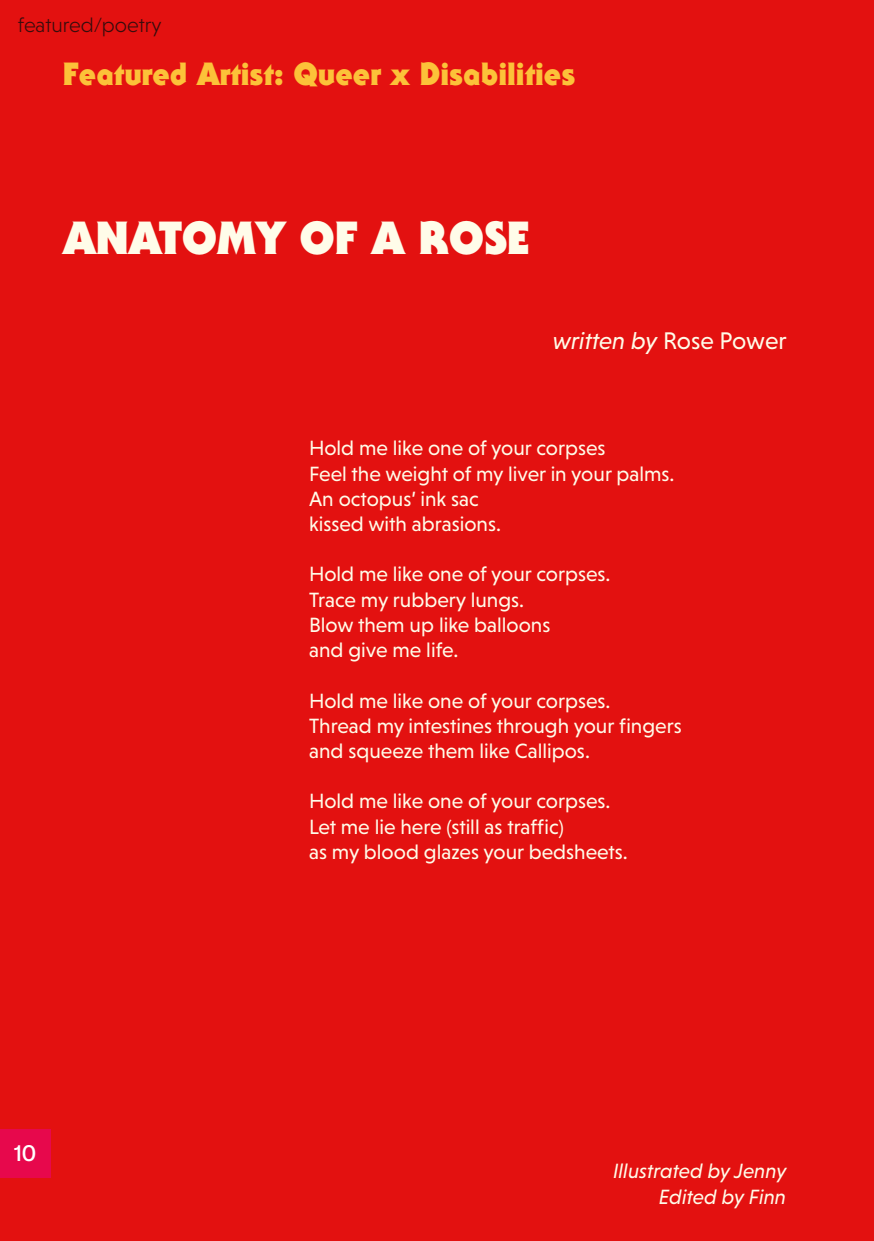
<style>
.page{position:relative;width:874px;height:1241px;background:#fff}
.page>*{position:absolute;margin:0;border:0;box-sizing:border-box;transform-origin:0 0}
.t1{font:900 45.5px "Serif Gothic Std";color:#fffce9}
.t2{font:900 31.5px "Serif Gothic Std";color:#fcc239}
.t3{font:italic 24.5px "Niveau Grotesk";color:#fffce9}
.t4{font:500 22.75px "PP Neue Montreal";color:#fff}
.t5{font:21px/25.2px "Niveau Grotesk";color:#fffce9}
.t6{font:italic 21px/25.2px "Niveau Grotesk";color:#fffce9;text-align:right}
.t7{font:300 21px "Niveau Grotesk";color:#350d0d}
.s1{font-style:normal}
</style>
<div class="page">
<div style="left:0;top:0;width:873px;height:1240px;background:#e31110"></div>
<div style="left:0;top:1129px;width:51px;height:48px;background:#e7084c"></div>
<p class="t7" style="left:18px;top:13px;width:145px">featured/poetry</p>
<h2 class="t2" style="left:63px;top:54px;width:513px">Featured Artist: Queer x Disabilities</h2>
<h1 class="t1" style="left:63px;top:209px;width:468px">ANATOMY OF A ROSE</h1>
<p class="t3" style="left:552px;top:326px;width:235px">written by <span class="s1">Rose Power</span></p>
<p class="t4" style="left:14px;top:1139px;width:24px">10</p>
<p class="t5" style="left:309px;top:435px;width:367px">Hold me like one of your corpses<br>Feel the weight of my liver in your palms.<br>An octopus’ ink sac<br>kissed with abrasions.</p>
<p class="t5" style="left:309px;top:561px;width:303px">Hold me like one of your corpses.<br>Trace my rubbery lungs.<br>Blow them up like balloons<br>and give me life.</p>
<p class="t5" style="left:309px;top:687px;width:374px">Hold me like one of your corpses.<br>Thread my intestines through your fingers and squeeze them like Callipos.</p>
<p class="t5" style="left:309px;top:788px;width:320px">Hold me like one of your corpses.<br>Let me lie here (still as traffic)<br>as my blood glazes your bedsheets.</p>
<p class="t6" style="left:612px;top:1158px;width:175px">Illustrated by Jenny<br>Edited by Finn</p>
</div>
